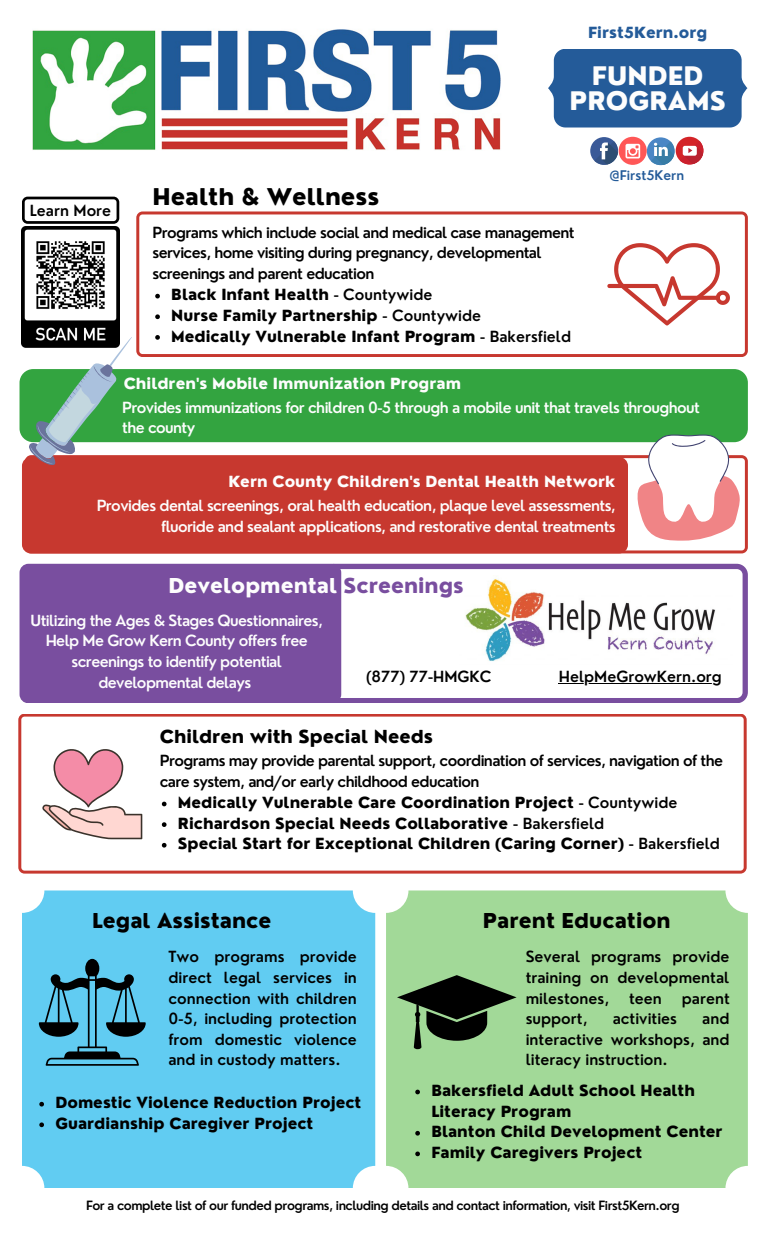
<style>
.page{position:relative;width:765px;height:1260px;background:#fff}
.page>*{position:absolute;margin:0;border:0;box-sizing:border-box;transform-origin:0 0}
.t1{font:800 25px "Nourd";color:#fdfdfd}
.t2{font:800 22.5px "Nourd";color:#000}
.t3{font:800 20px "Nourd";color:#000}
.t4{font:800 20px "Nourd";color:#fdfdfd}
.t5{font:800 17.5px "Nourd";color:#000}
.t6{font:600 15px/20.6px "Nourd";letter-spacing:-.04em;color:#000;text-align:justify}
.t7{font:800 15px/20.6px "Nourd";color:#000}
.t8{font:600 15px/20.6px "Nourd";letter-spacing:-.04em;color:#fdfdfd}
.t9{font:800 15px "Nourd";color:#fdfdfd}
.t10{font:600 15px "Nourd";color:#000}
.t11{font:800 15px "Nourd";color:#245b99}
.t12{font:600 13px "Nourd";color:#245b99}
.t13{font:600 12.5px "Nourd";letter-spacing:-.04em;color:#000}
.s1{font-weight:600}
.s2{color:#794e9f}
</style>
<div class="page">
<img style="left:32px;top:29px;width:469px;height:121px">
<svg style="left:136px;top:211px;width:612px;height:146px"></svg>
<svg style="left:607px;top:243px;width:123px;height:82px"></svg>
<div style="left:20px;top:369px;width:728px;height:73px;background:#33a440;border-radius:14px"></div>
<div style="left:25px;top:455px;width:723px;height:98px;background:#c7382f"></div>
<svg style="left:636px;top:434px;width:104px;height:107px"></svg>
<div style="left:20px;top:564px;width:321px;height:139px;background:#794e9f;border-radius:9px"></div>
<svg style="left:335px;top:564px;width:413px;height:139px"></svg>
<img style="left:459px;top:575px;width:273px;height:89px">
<svg style="left:18px;top:714px;width:729px;height:159px"></svg>
<svg style="left:42px;top:741px;width:100px;height:98px"></svg>
<div style="left:22px;top:890px;width:353px;height:298px;background:#61ccf2;border-radius:22px"></div>
<svg style="left:39px;top:959px;width:107px;height:107px"></svg>
<div style="left:386px;top:890px;width:362px;height:298px;background:#a2d998;border-radius:22px"></div>
<svg style="left:397px;top:975px;width:120px;height:74px"></svg>
<svg style="left:20px;top:337px;width:126px;height:131px"></svg>
<img style="left:22px;top:226px;width:97px;height:121px">
<svg style="left:22px;top:197px;width:97px;height:27px"></svg>
<svg style="left:155px;top:294px;width:5px;height:4px"></svg>
<svg style="left:155px;top:314px;width:5px;height:5px"></svg>
<svg style="left:155px;top:335px;width:5px;height:5px"></svg>
<svg style="left:39px;top:1102px;width:5px;height:5px"></svg>
<svg style="left:39px;top:1122px;width:5px;height:5px"></svg>
<hr style="left:559px;top:683px;width:163px;height:1px;background:#000">
<svg style="left:162px;top:802px;width:5px;height:4px"></svg>
<svg style="left:162px;top:822px;width:5px;height:5px"></svg>
<svg style="left:162px;top:843px;width:5px;height:5px"></svg>
<svg style="left:415px;top:1090px;width:5px;height:4px"></svg>
<svg style="left:415px;top:1131px;width:5px;height:5px"></svg>
<svg style="left:415px;top:1152px;width:5px;height:4px"></svg>
<div style="left:548px;top:49px;width:199px;height:78px;background:#245b99"></div>
<div style="left:590px;top:137px;width:28px;height:28px;background:#3a5a98;border-radius:50%"></div>
<svg style="left:594px;top:141px;width:25px;height:24px"></svg>
<div style="left:647px;top:137px;width:28px;height:28px;background:#4a86c5;border-radius:50%"></div>
<div style="left:676px;top:137px;width:27px;height:27px;background:#d42428;border-radius:50%"></div>
<svg style="left:651px;top:141px;width:53px;height:25px"></svg>
<svg style="left:619px;top:137px;width:28px;height:28px"></svg>
<svg style="left:626px;top:144px;width:14px;height:14px"></svg>
<p class="t11" style="left:588px;top:23px;width:121px">First5Kern.org</p>
<p class="t1" style="left:592px;top:60px;width:113px">FUNDED</p>
<p class="t1" style="left:570px;top:85px;width:158px">PROGRAMS</p>
<p class="t10" style="left:30px;top:201px;width:83px">Learn More</p>
<p class="t2" style="left:152px;top:183px;width:228px">Health &amp; Wellness</p>
<p class="t6" style="left:152px;top:222px;width:424px;text-align:left">Programs which include social and medical case management services, home visiting during pregnancy, developmental screenings and parent education</p>
<p class="t7" style="left:171px;top:284px;width:263px">Black Infant Health <span class="s1">- Countywide</span></p>
<p class="t7" style="left:171px;top:305px;width:311px">Nurse Family Partnership <span class="s1">- Countywide</span></p>
<p class="t7" style="left:171px;top:326px;width:401px">Medically Vulnerable Infant Program <span class="s1">- Bakersfield</span></p>
<p class="t12" style="left:610px;top:167px;width:76px">@First5Kern</p>
<p class="t9" style="left:124px;top:374px;width:339px">Children's Mobile Immunization Program</p>
<p class="t8" style="left:122px;top:397px;width:579px">Provides immunizations for children 0-5 through a mobile unit that travels throughout the county</p>
<p class="t9" style="left:228px;top:472px;width:389px">Kern County Children's Dental Health Network</p>
<p class="t8" style="left:97px;top:495px;width:521px;text-align:right">Provides dental screenings, oral health education, plaque level assessments, fluoride and sealant applications, and restorative dental treatments</p>
<p class="t4" style="left:168px;top:573px;width:297px">Developmental <span class="s2">Screenings</span></p>
<p class="t8" style="left:31px;top:610px;width:294px;text-align:center">Utilizing the Ages &amp; Stages Questionnaires, Help Me Grow Kern County offers free screenings to identify potential developmental delays</p>
<p class="t10" style="left:366px;top:667px;width:127px">(877) 77-HMGKC</p>
<p class="t10" style="left:559px;top:667px;width:164px">HelpMeGrowKern.org</p>
<p class="t5" style="left:160px;top:725px;width:275px">Children with Special Needs</p>
<p class="t6" style="left:160px;top:750px;width:565px">Programs may provide parental support, coordination of services, navigation of the care system, and/or early childhood education</p>
<p class="t7" style="left:178px;top:792px;width:501px">Medically Vulnerable Care Coordination Project <span class="s1">- Countywide</span></p>
<p class="t7" style="left:178px;top:813px;width:428px">Richardson Special Needs Collaborative <span class="s1">- Bakersfield</span></p>
<p class="t7" style="left:178px;top:834px;width:543px">Special Start for Exceptional Children (Caring Corner) <span class="s1">- Bakersfield</span></p>
<p class="t3" style="left:92px;top:908px;width:181px">Legal Assistance</p>
<p class="t6" style="left:168px;top:946px;width:190px">Two programs provide direct legal services in connection with children 0-5, including protection from domestic violence and in custody matters.</p>
<p class="t7" style="left:55px;top:1092px;width:307px">Domestic Violence Reduction Project</p>
<p class="t7" style="left:55px;top:1113px;width:260px">Guardianship Caregiver Project</p>
<p class="t3" style="left:483px;top:908px;width:189px">Parent Education</p>
<p class="t6" style="left:526px;top:946px;width:205px">Several programs provide training on developmental milestones,</p>
<p class="t6" style="left:629px;top:988px;width:34px">teen</p>
<p class="t6" style="left:682px;top:988px;width:50px">parent</p>
<p class="t6" style="left:526px;top:1008px;width:205px;text-indent:177px">and interactive workshops, and literacy instruction.</p>
<p class="t7" style="left:431px;top:1080px;width:265px">Bakersfield Adult School Health<br>Literacy Program</p>
<p class="t7" style="left:431px;top:1122px;width:293px">Blanton Child Development Center</p>
<p class="t7" style="left:431px;top:1142px;width:212px">Family Caregivers Project</p>
<p class="t10" style="left:526px;top:1009px;width:63px">support,</p>
<p class="t10" style="left:613px;top:1009px;width:66px">activities</p>
<p class="t13" style="left:86px;top:1197px;width:595px">For a complete list of our funded programs, including details and contact information, visit First5Kern.org</p>
</div>
